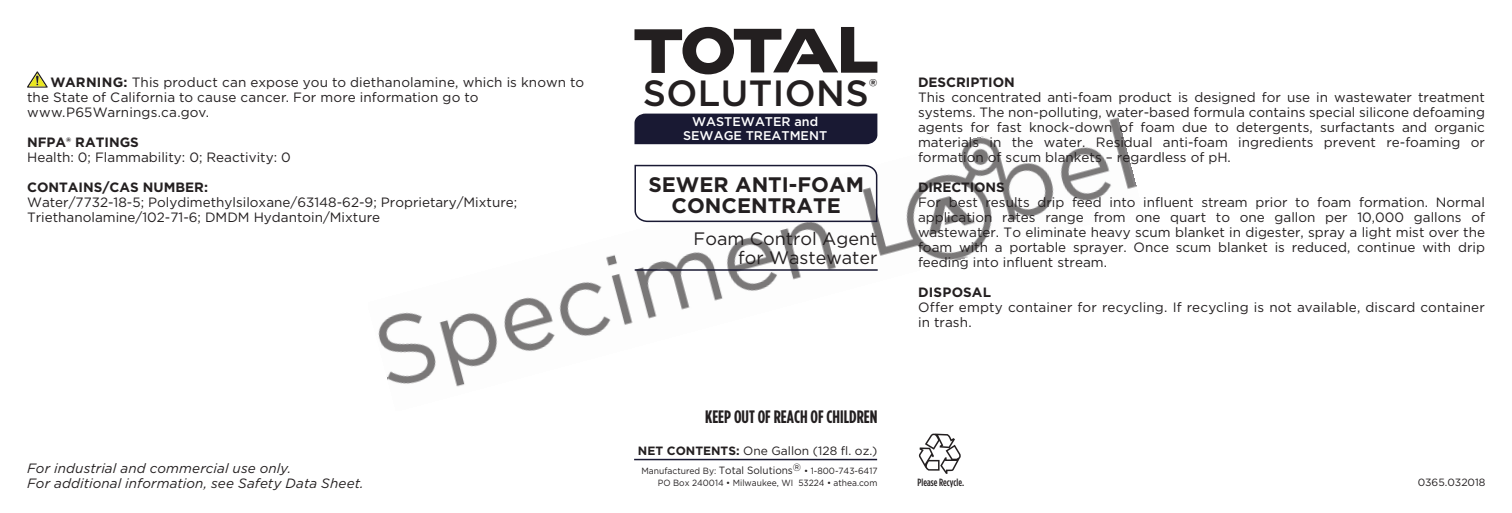
<style>
.page{position:relative;width:1512px;height:513px;background:#fff}
.page>*{position:absolute;margin:0;border:0;box-sizing:border-box;transform-origin:0 0}
.t1{font:500 36.45px "Gotham";letter-spacing:.01em;color:#231f20}
.t2{font:700 21px/21px "Gotham";color:#231f20;text-align:center}
.t3{font:18px/19.5px "Gotham";color:#231f20;text-align:right}
.t4{font:700 18px "Gotham Condensed";color:#231f20}
.t5{font:13.5px/15px "Gotham";color:#231f20}
.t6{font:italic 13.5px/15px "Gotham";letter-spacing:.01em;color:#231f20}
.t7{font:700 13.5px "Gotham";color:#231f20}
.t8{font:500 12.6px/13.5px "Gotham";color:#fff;text-align:center}
.t9{font:12px "Gotham";color:#231f20}
.t10{font:500 10.5px "Gotham Condensed";color:#231f20}
.t11{font:10.5px "Gotham";color:#231f20}
.t12{font:9px/12px "Gotham";color:#231f20;text-align:right;scale:.95 1}
.s1{font-weight:700}
.s2{font-size:10.5px}
</style>
<div class="page">
<img style="left:378px;top:113px;width:759px;height:274px">
<svg style="left:919px;top:434px;width:42px;height:40px"></svg>
<svg style="left:27px;top:71px;width:21px;height:17px"></svg>
<svg style="left:635px;top:27px;width:242px;height:47px"></svg>
<div style="left:634px;top:114px;width:243px;height:30px;background:#191933"></div>
<svg style="left:634px;top:165px;width:243px;height:57px"></svg>
<hr style="left:635px;top:269px;width:243px;height:2px;background:#191933">
<hr style="left:634px;top:459px;width:243px;height:1px;background:#191933">
<p class="t5" style="left:27px;top:75px;width:558px;text-indent:23px"><span class="s1">WARNING:</span> This product can expose you to diethanolamine, which is known to the State of California to cause cancer. For more information go to www.P65Warnings.ca.gov.</p>
<p class="t7" style="left:27px;top:134px;width:113px">NFPA® RATINGS</p>
<p class="t5" style="left:27px;top:150px;width:265px">Health: 0; Flammability: 0; Reactivity: 0</p>
<p class="t7" style="left:27px;top:179px;width:182px">CONTAINS/CAS NUMBER:</p>
<p class="t5" style="left:27px;top:195px;width:492px">Water/7732-18-5; Polydimethylsiloxane/63148-62-9; Proprietary/Mixture;<br>Triethanolamine/102-71-6; DMDM Hydantoin/Mixture</p>
<p class="t6" style="left:27px;top:460px;width:338px">For industrial and commercial use only.<br>For additional information, see Safety Data Sheet.</p>
<h1 class="t1" style="left:643px;top:71px;width:236px">SOLUTIONS<sup>®</sup></h1>
<p class="t8" style="left:683px;top:115px;width:146px">WASTEWATER and<br>SEWAGE TREATMENT</p>
<h2 class="t2" style="left:648px;top:174px;width:217px">SEWER ANTI-FOAM<br>CONCENTRATE</h2>
<h3 class="t3" style="left:694px;top:228px;width:185px">Foam Control Agent for Wastewater</h3>
<h3 class="t4" style="left:705px;top:406px;width:174px">KEEP OUT OF REACH OF CHILDREN</h3>
<p class="t9" style="left:638px;top:443px;width:241px"><span class="s1">NET CONTENTS:</span> One Gallon (128 fl. oz.)</p>
<p class="t12" style="left:641px;top:465px;width:250px">Manufactured By: <span class="s2">Total Solutions</span><sup>‰</sup> • 1-800-743-6417<br>PO Box 240014 • Milwaukee, WI 53224 • athea.com</p>
<p class="t7" style="left:918px;top:74px;width:98px">DESCRIPTION</p>
<p class="t5" style="left:918px;top:90px;width:569px;text-align:justify">This concentrated anti-foam product is designed for use in wastewater treatment systems. The non-polluting, water-based formula contains special silicone defoaming agents for fast knock-down of foam due to detergents, surfactants and organic materials in the water. Residual anti-foam ingredients prevent re-foaming or formation of scum blankets – regardless of pH.</p>
<p class="t7" style="left:918px;top:179px;width:88px">DIRECTIONS</p>
<p class="t5" style="left:918px;top:195px;width:569px;text-align:justify">For best results drip feed into influent stream prior to foam formation. Normal application rates range from one quart to one gallon per 10,000 gallons of wastewater. To eliminate heavy scum blanket in digester, spray a light mist over the foam with a portable sprayer. Once scum blanket is reduced, continue with drip feeding into influent stream.</p>
<p class="t7" style="left:918px;top:284px;width:75px">DISPOSAL</p>
<p class="t5" style="left:918px;top:300px;width:568px">Offer empty container for recycling. If recycling is not available, discard container in trash.</p>
<p class="t10" style="left:918px;top:476px;width:48px">Please Recycle.</p>
<p class="t11" style="left:1418px;top:476px;width:69px">0365.032018</p>
</div>
